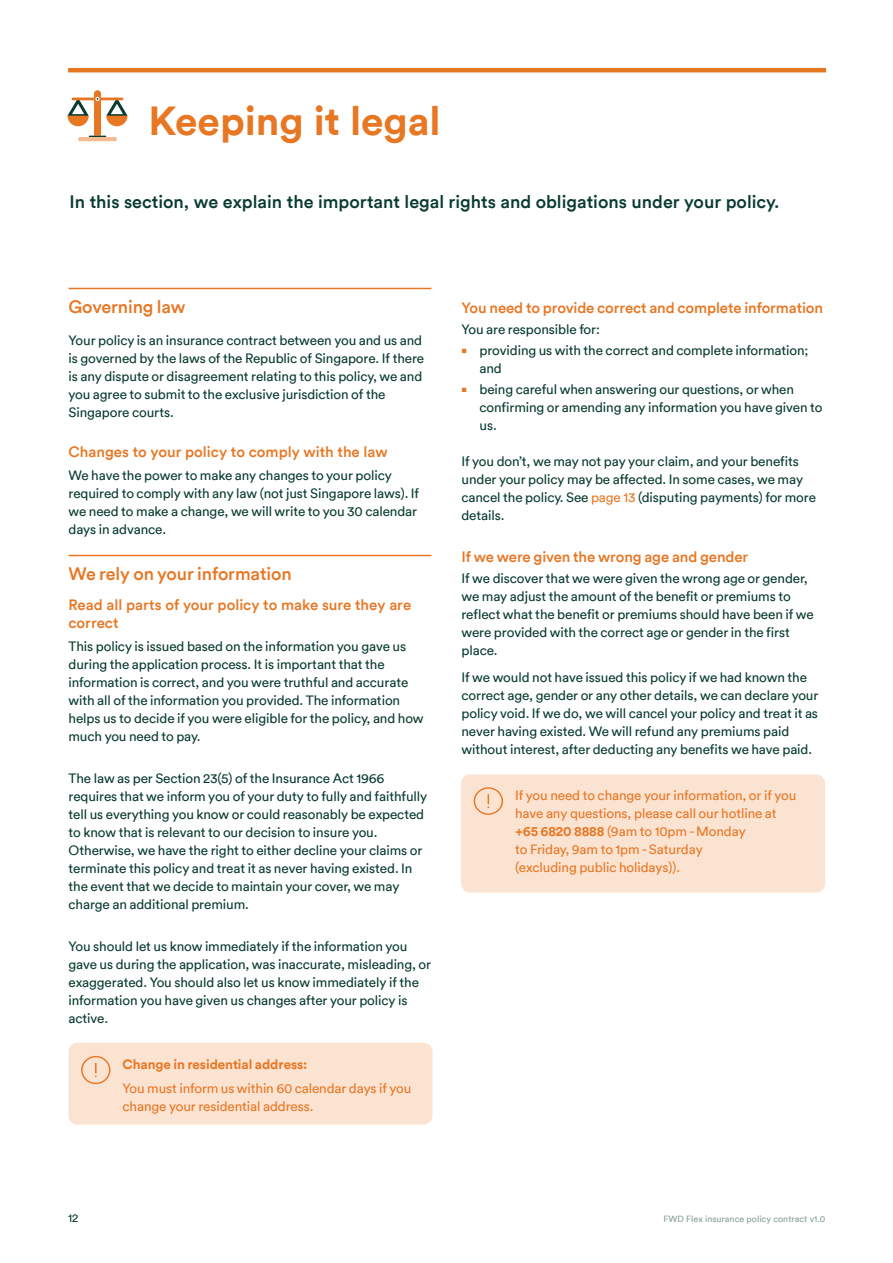
<style>
.page{position:relative;width:893px;height:1263px;background:#fff}
.page>*{position:absolute;margin:0;border:0;box-sizing:border-box;transform-origin:0 0}
.t1{font:700 40.5px "FWD Circular TT";color:#e87724}
.t2{font:500 18px "FWD Circular TT";color:#093b31}
.t3{font:500 18px "FWD Circular TT";letter-spacing:-.005em;color:#e87724}
.t4{font:500 15px/18px "FWD Circular TT";letter-spacing:-.005em;color:#e87724}
.t5{font:13.5px/18px "FWD Circular TT";letter-spacing:-.01em;color:#093b31}
.t6{font:13.5px/18px "FWD Circular TT";letter-spacing:-.01em;color:#e87724}
.t7{font:700 13.5px "FWD Circular TT";letter-spacing:-.005em;color:#e87724}
.t8{font:11.7px "FWD Circular TT";color:#093b31}
.t9{font:9px "FWD Circular TT";color:#849d99}
.s1{color:#e87724}
.s2{font-weight:700}
</style>
<div class="page">
<hr style="left:69px;top:288px;width:362px;height:1px;background:#e87724">
<hr style="left:69px;top:555px;width:362px;height:1px;background:#e87724">
<hr style="left:68px;top:68px;width:758px;height:4px;background:#e87724">
<div style="left:69px;top:1043px;width:363px;height:81px;background:#fbe3d2;border-radius:9px"></div>
<svg style="left:81px;top:1056px;width:29px;height:28px"></svg>
<div style="left:461px;top:774px;width:364px;height:119px;background:#fbe3d2;border-radius:9px"></div>
<svg style="left:474px;top:787px;width:29px;height:28px"></svg>
<svg style="left:67px;top:90px;width:61px;height:51px"></svg>
<h1 class="t1" style="left:149px;top:93px;width:294px">Keeping it legal</h1>
<h2 class="t2" style="left:70px;top:189px;width:711px">In this section, we explain the important legal rights and obligations under your policy.</h2>
<h2 class="t3" style="left:69px;top:295px;width:119px">Governing law</h2>
<p class="t5" style="left:69px;top:330px;width:357px">Your policy is an insurance contract between you and us and is governed by the laws of the Republic of Singapore. If there is any dispute or disagreement relating to this policy, we and you agree to submit to the exclusive jurisdiction of the Singapore courts.</p>
<p class="t4" style="left:69px;top:442px;width:321px">Changes to your policy to comply with the law</p>
<p class="t5" style="left:69px;top:465px;width:352px">We have the power to make any changes to your policy required to comply with any law (not just Singapore laws). If we need to make a change, we will write to you 30 calendar days in advance.</p>
<h2 class="t3" style="left:69px;top:562px;width:225px">We rely on your information</h2>
<p class="t4" style="left:69px;top:595px;width:344px">Read all parts of your policy to make sure they are correct</p>
<p class="t5" style="left:69px;top:636px;width:357px">This policy is issued based on the information you gave us during the application process. It is important that the information is correct, and you were truthful and accurate with all of the information you provided. The information helps us to decide if you were eligible for the policy, and how much you need to pay.</p>
<p class="t5" style="left:69px;top:768px;width:360px">The law as per Section 23(5) of the Insurance Act 1966 requires that we inform you of your duty to fully and faithfully tell us everything you know or could reasonably be expected to know that is relevant to our decision to insure you.<br>Otherwise, we have the right to either decline your claims or terminate this policy and treat it as never having existed. In the event that we decide to maintain your cover, we may charge an additional premium.</p>
<p class="t5" style="left:69px;top:936px;width:364px">You should let us know immediately if the information you gave us during the application, was inaccurate, misleading, or exaggerated. You should also let us know immediately if the information you have given us changes after your policy is active.</p>
<p class="t7" style="left:123px;top:1054px;width:186px">Change in residential address:</p>
<p class="t6" style="left:123px;top:1078px;width:290px">You must inform us within 60 calendar days if you change your residential address.</p>
<p class="t4" style="left:461px;top:298px;width:363px">You need to provide correct and complete information</p>
<p class="t5" style="left:461px;top:320px;width:140px">You are responsible for:</p>
<p class="t5" style="left:479px;top:341px;width:331px;text-indent:-18px"><sup>■</sup> providing us with the correct and complete information; and</p>
<p class="t5" style="left:479px;top:380px;width:345px;text-indent:-18px"><sup>■</sup> being careful when answering our questions, or when confirming or amending any information you have given to us.</p>
<p class="t5" style="left:461px;top:452px;width:356px">If you don’t, we may not pay your claim, and your benefits under your policy may be affected. In some cases, we may cancel the policy. See <span class="s1">page 13</span> (disputing payments) for more details.</p>
<p class="t4" style="left:461px;top:547px;width:288px">If we were given the wrong age and gender</p>
<p class="t5" style="left:461px;top:569px;width:354px">If we discover that we were given the wrong age or gender, we may adjust the amount of the benefit or premiums to reflect what the benefit or premiums should have been if we were provided with the correct age or gender in the first place.</p>
<p class="t5" style="left:461px;top:668px;width:358px">If we would not have issued this policy if we had known the correct age, gender or any other details, we can declare your policy void. If we do, we will cancel your policy and treat it as never having existed. We will refund any premiums paid without interest, after deducting any benefits we have paid.</p>
<p class="t6" style="left:515px;top:786px;width:283px">If you need to change your information, or if you have any questions, please call our hotline at <span class="s2">+65 6820 8888</span> (9am to 10pm - Monday<br>to Friday, 9am to 1pm - Saturday<br>(excluding public holidays)).</p>
<p class="t8" style="left:68px;top:1209px;width:12px">12</p>
<p class="t9" style="left:664px;top:1212px;width:163px">FWD Flex insurance policy contract v1.0</p>
</div>
